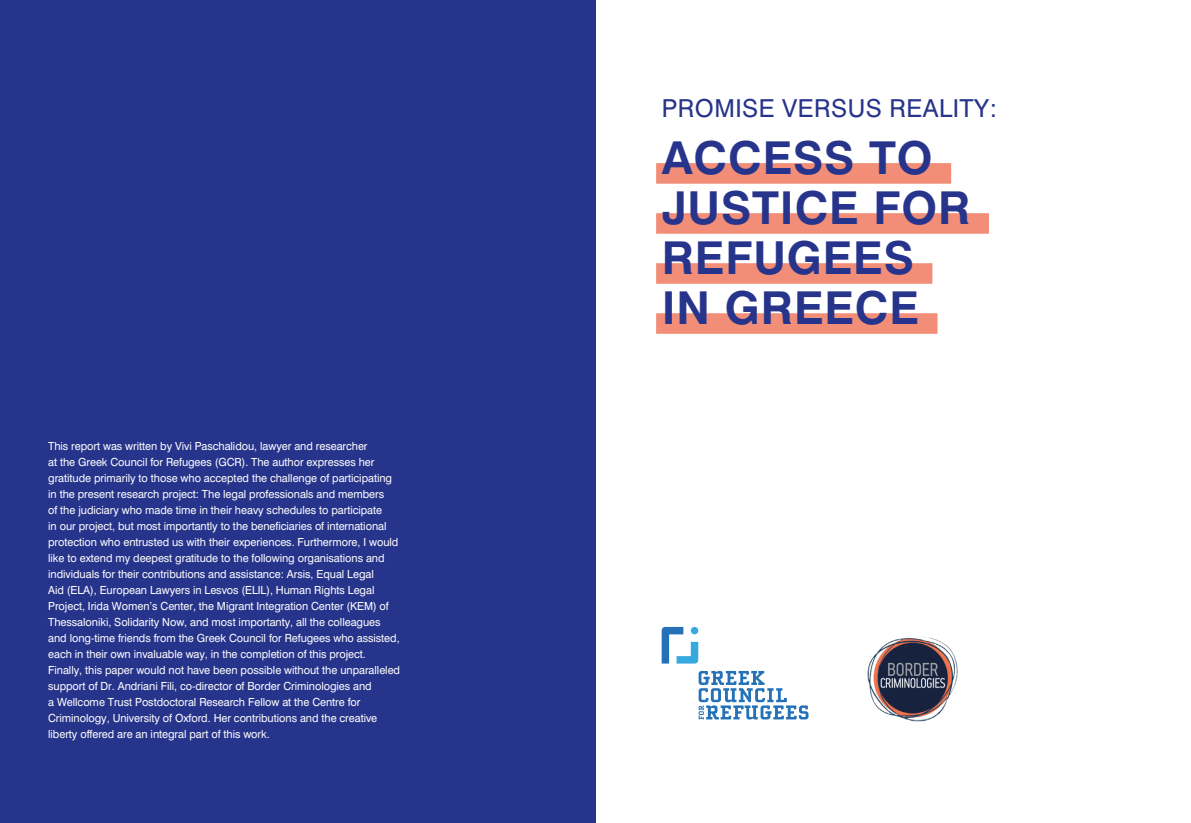
<style>
.page{position:relative;width:1191px;height:823px;background:#fff}
.page>*{position:absolute;margin:0;border:0;box-sizing:border-box;transform-origin:0 0}
.t1{font:44.7px/50px "UB Helvetica Bold";letter-spacing:.02em;color:#27348b}
.t2{font:24.4px "UB Helvetica";letter-spacing:.02em;color:#27348b}
.t3{font:11px/16px "UB Helvetica";letter-spacing:-.005em;color:#fff}
</style>
<div class="page">
<div style="left:0;top:0;width:595px;height:822px;background:#27348b"></div>
<svg style="left:698px;top:670px;width:110px;height:49px"></svg>
<svg style="left:661px;top:626px;width:37px;height:37px"></svg>
<div style="left:656px;top:163px;width:295px;height:20px;background:#f28e77"></div>
<div style="left:656px;top:213px;width:333px;height:20px;background:#f28e77"></div>
<div style="left:656px;top:263px;width:276px;height:20px;background:#f28e77"></div>
<div style="left:656px;top:313px;width:281px;height:20px;background:#f28e77"></div>
<img style="left:862px;top:626px;width:101px;height:101px;border-radius:50px">
<p class="t3" style="left:48px;top:437px;width:353px">This report was written by Vivi Paschalidou, lawyer and researcher<br>at the Greek Council for Refugees (GCR). The author expresses her gratitude primarily to those who accepted the challenge of participating in the present research project: The legal professionals and members<br>of the judiciary who made time in their heavy schedules to participate<br>in our project, but most importantly to the beneficiaries of international protection who entrusted us with their experiences. Furthermore, I would like to extend my deepest gratitude to the following organisations and individuals for their contributions and assistance: Arsis, Equal Legal<br>Aid (ELA), European Lawyers in Lesvos (ELIL), Human Rights Legal Project, Irida Women’s Center, the Migrant Integration Center (KEM) of Thessaloniki, Solidarity Now, and most importanty, all the colleagues and long-time friends from the Greek Council for Refugees who assisted, each in their own invaluable way, in the completion of this project.<br>Finally, this paper would not have been possible without the unparalleled support of Dr. Andriani Fili, co-director of Border Criminologies and<br>a Wellcome Trust Postdoctoral Research Fellow at the Centre for Criminology, University of Oxford. Her contributions and the creative liberty offered are an integral part of this work.</p>
<h2 class="t2" style="left:661px;top:93px;width:337px">PROMISE VERSUS REALITY:</h2>
<h1 class="t1" style="left:661px;top:133px;width:310px">ACCESS TO<br>JUSTICE FOR<br>REFUGEES<br>IN GREECE</h1>
</div>
